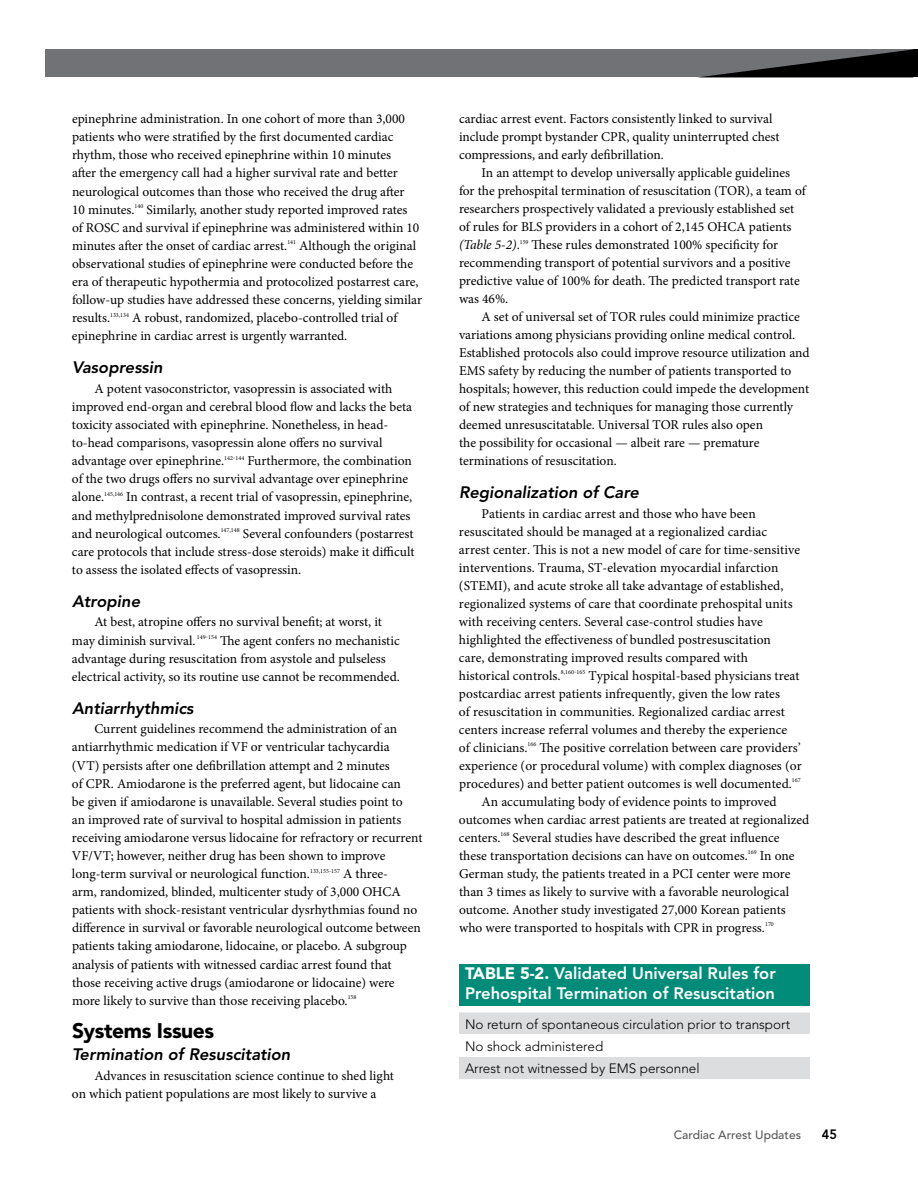
<style>
.page{position:relative;width:918px;height:1188px;background:#fff}
.page>*{position:absolute;margin:0;border:0;box-sizing:border-box;transform-origin:0 0}
.t1{font:900 21px "Avenir LT Std";letter-spacing:-.02em;color:#000}
.t2{font:italic 800 16.5px "Avenir LT Std";color:#000}
.t3{font:800 16.5px/19.5px "Avenir LT Std";color:#fff}
.t4{font:13.5px/18.1px "Minion Pro";color:#000}
.t5{font:300 13.5px/22.2px "Avenir LT Std";color:#000}
.t6{font:800 13.5px "Avenir LT Std";color:#000;scale:.95 1}
.t7{font:500 12px "Avenir LT Std";color:#58595b}
.s1{font-style:italic}
.s2{font-weight:900}
</style>
<div class="page">
<div style="left:45px;top:50px;width:873px;height:27px;background:#717275"></div>
<svg style="left:701px;top:50px;width:212px;height:27px"></svg>
<div style="left:913px;top:50px;width:5px;height:27px;background:#000"></div>
<div style="left:459px;top:1012px;width:351px;height:67px;background:#dcddde"></div>
<div style="left:459px;top:1035px;width:351px;height:22px;background:#fff"></div>
<div style="left:459px;top:964px;width:351px;height:42px;background:#008c79"></div>
<p class="t4" style="left:72px;top:110px;width:352px">epinephrine administration. In one cohort of more than 3,000 patients who were stratified by the first documented cardiac rhythm, those who received epinephrine within 10 minutes<br>after the emergency call had a higher survival rate and better neurological outcomes than those who received the drug after<br>10 minutes.<sup>140</sup> Similarly, another study reported improved rates<br>of ROSC and survival if epinephrine was administered within 10 minutes after the onset of cardiac arrest.<sup>141</sup> Although the original observational studies of epinephrine were conducted before the era of therapeutic hypothermia and protocolized postarrest care, follow-up studies have addressed these concerns, yielding similar results.<sup>133,134</sup> A robust, randomized, placebo-controlled trial of epinephrine in cardiac arrest is urgently warranted.</p>
<p class="t2" style="left:72px;top:358px;width:92px">Vasopressin</p>
<p class="t4" style="left:72px;top:380px;width:344px;text-indent:23px">A potent vasoconstrictor, vasopressin is associated with improved end-organ and cerebral blood flow and lacks the beta toxicity associated with epinephrine. Nonetheless, in head&shy;to-head comparisons, vasopressin alone offers no survival advantage over epinephrine.<sup>142‒144</sup> Furthermore, the combination of the two drugs offers no survival advantage over epinephrine alone.<sup>145,146</sup> In contrast, a recent trial of vasopressin, epinephrine, and methylprednisolone demonstrated improved survival rates and neurological outcomes.<sup>147,148</sup> Several confounders (postarrest care protocols that include stress-dose steroids) make it difficult to assess the isolated effects of vasopressin.</p>
<p class="t2" style="left:72px;top:591px;width:70px">Atropine</p>
<p class="t4" style="left:72px;top:613px;width:329px;text-indent:23px">At best, atropine offers no survival benefit; at worst, it may diminish survival. <sup>149‒154</sup> The agent confers no mechanistic advantage during resuscitation from asystole and pulseless electrical activity, so its routine use cannot be recommended.</p>
<p class="t2" style="left:72px;top:698px;width:123px">Antiarrhythmics</p>
<p class="t4" style="left:72px;top:720px;width:352px;text-indent:23px">Current guidelines recommend the administration of an antiarrhythmic medication if VF or ventricular tachycardia<br>(VT) persists after one defibrillation attempt and 2 minutes<br>of CPR. Amiodarone is the preferred agent, but lidocaine can<br>be given if amiodarone is unavailable. Several studies point to<br>an improved rate of survival to hospital admission in patients receiving amiodarone versus lidocaine for refractory or recurrent VF/VT; however, neither drug has been shown to improve long-term survival or neurological function.<sup>133,155-157</sup> A three-<br>arm, randomized, blinded, multicenter study of 3,000 OHCA patients with shock-resistant ventricular dysrhythmias found no difference in survival or favorable neurological outcome between patients taking amiodarone, lidocaine, or placebo. A subgroup analysis of patients with witnessed cardiac arrest found that those receiving active drugs (amiodarone or lidocaine) were more likely to survive than those receiving placebo.<sup>158</sup></p>
<h1 class="t1" style="left:72px;top:1018px;width:144px">Systems Issues</h1>
<p class="t2" style="left:72px;top:1045px;width:220px">Termination of Resuscitation</p>
<p class="t4" style="left:72px;top:1067px;width:324px;text-indent:23px">Advances in resuscitation science continue to shed light on which patient populations are most likely to survive a</p>
<p class="t4" style="left:459px;top:110px;width:322px">cardiac arrest event. Factors consistently linked to survival include prompt bystander CPR, quality uninterrupted chest compressions, and early defibrillation.</p>
<p class="t4" style="left:459px;top:164px;width:348px;text-indent:23px">In an attempt to develop universally applicable guidelines for the prehospital termination of resuscitation (TOR), a team of researchers prospectively validated a previously established set of rules for BLS providers in a cohort of 2,145 OHCA patients <span class="s1">(Table 5-2)</span>.<sup>159</sup> These rules demonstrated 100% specificity for recommending transport of potential survivors and a positive predictive value of 100% for death. The predicted transport rate was 46%.</p>
<p class="t4" style="left:459px;top:308px;width:352px;text-indent:23px">A set of universal set of TOR rules could minimize practice variations among physicians providing online medical control.<br>Established protocols also could improve resource utilization and EMS safety by reducing the number of patients transported to hospitals; however, this reduction could impede the development of new strategies and techniques for managing those currently deemed unresuscitatable. Universal TOR rules also open<br>the possibility for occasional — albeit rare — premature terminations of resuscitation.</p>
<p class="t2" style="left:459px;top:483px;width:181px">Regionalization of Care</p>
<p class="t4" style="left:482px;top:504px;width:276px">Patients in cardiac arrest and those who have been</p>
<p class="t4" style="left:459px;top:522px;width:310px">resuscitated should be managed at a regionalized cardiac</p>
<p class="t4" style="left:459px;top:540px;width:343px">arrest center. This is not a new model of care for time-sensitive</p>
<p class="t4" style="left:459px;top:558px;width:321px">interventions. Trauma, ST-elevation myocardial infarction</p>
<p class="t4" style="left:459px;top:576px;width:326px">(STEMI), and acute stroke all take advantage of established,</p>
<p class="t4" style="left:459px;top:594px;width:335px">regionalized systems of care that coordinate prehospital units</p>
<p class="t4" style="left:459px;top:612px;width:305px">with receiving centers. Several case-control studies have</p>
<p class="t4" style="left:459px;top:630px;width:313px">highlighted the effectiveness of bundled postresuscitation</p>
<p class="t4" style="left:459px;top:648px;width:290px">care, demonstrating improved results compared with</p>
<p class="t4" style="left:459px;top:666px;width:342px">historical controls.<sup>8,160‒165</sup> Typical hospital-based physicians treat</p>
<p class="t4" style="left:459px;top:684px;width:323px">postcardiac arrest patients infrequently, given the low rates</p>
<p class="t4" style="left:459px;top:702px;width:327px">of resuscitation in communities. Regionalized cardiac arrest</p>
<p class="t4" style="left:459px;top:720px;width:330px">centers increase referral volumes and thereby the experience</p>
<p class="t4" style="left:459px;top:738px;width:343px">of clinicians.<sup>166</sup> The positive correlation between care providers’</p>
<p class="t4" style="left:459px;top:756px;width:344px">experience (or procedural volume) with complex diagnoses (or</p>
<p class="t4" style="left:459px;top:774px;width:343px">procedures) and better patient outcomes is well documented.<sup>167</sup></p>
<p class="t4" style="left:482px;top:792px;width:297px">An accumulating body of evidence points to improved</p>
<p class="t4" style="left:459px;top:810px;width:352px">outcomes when cardiac arrest patients are treated at regionalized</p>
<p class="t4" style="left:459px;top:828px;width:322px">centers.<sup>168</sup> Several studies have described the great influence</p>
<p class="t4" style="left:459px;top:846px;width:337px">these transportation decisions can have on outcomes.<sup>169</sup> In one</p>
<p class="t4" style="left:459px;top:864px;width:333px">German study, the patients treated in a PCI center were more</p>
<p class="t4" style="left:459px;top:882px;width:332px">than 3 times as likely to survive with a favorable neurological</p>
<p class="t4" style="left:459px;top:900px;width:328px">outcome. Another study investigated 27,000 Korean patients</p>
<p class="t4" style="left:459px;top:918px;width:316px">who were transported to hospitals with CPR in progress.<sup>170</sup></p>
<p class="t3" style="left:465px;top:964px;width:312px"><span class="s2">TABLE 5-2.</span> Validated Universal Rules for<br>Prehospital Termination of Resuscitation</p>
<p class="t5" style="left:465px;top:1013px;width:327px">No return of spontaneous circulation prior to transport<br>No shock administered<br>Arrest not witnessed by EMS personnel</p>
<p class="t7" style="left:674px;top:1127px;width:129px">Cardiac Arrest Updates</p>
<p class="t6" style="left:822px;top:1126px;width:17px">45</p>
</div>
